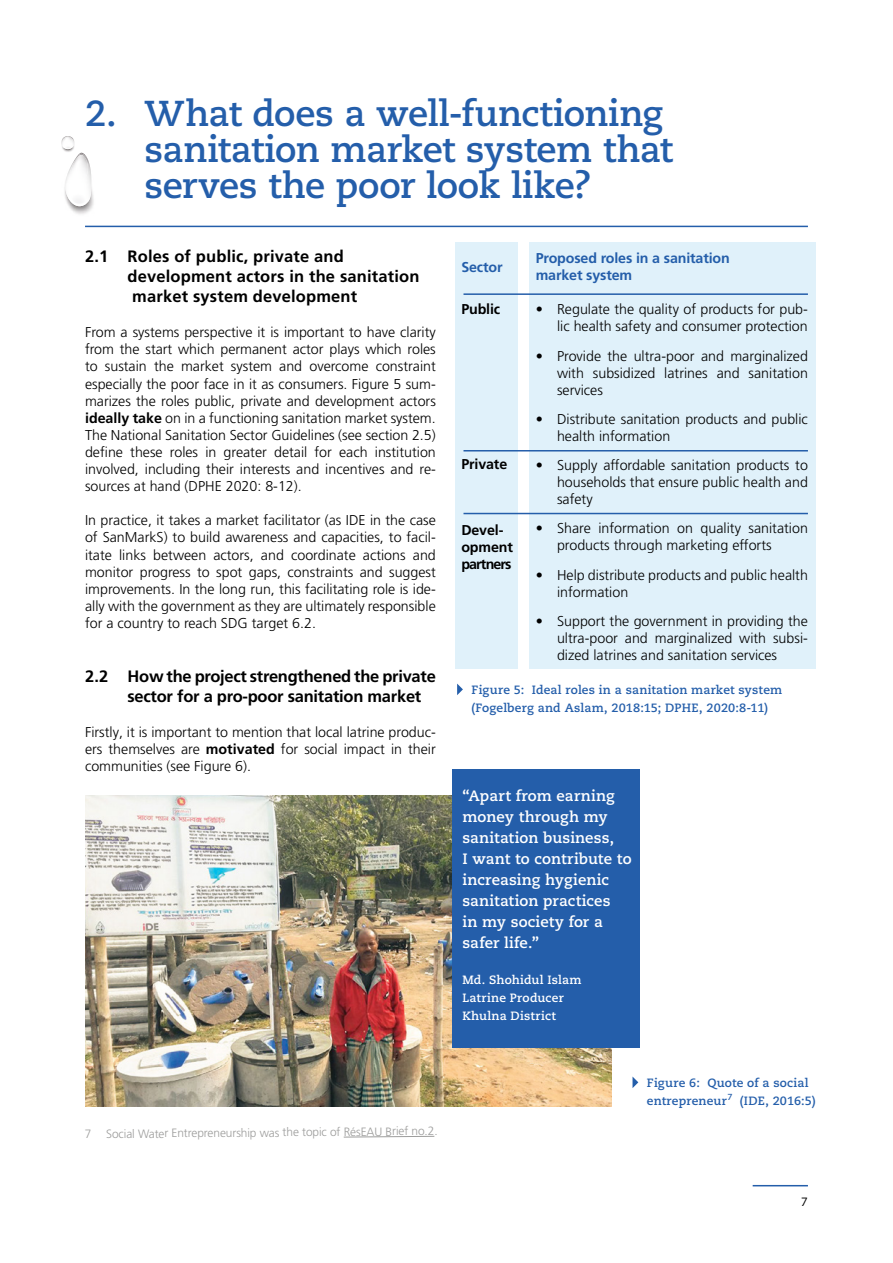
<style>
.page{position:relative;width:893px;height:1263px;background:#fff}
.page>*{position:absolute;margin:0;border:0;box-sizing:border-box;transform-origin:0 0}
.t1{font:700 36px/36px "Caecilia LT Pro 75";letter-spacing:-.015em;color:#245eaa}
.t2{font:700 16.5px/19.8px "Frutiger LT Pro";letter-spacing:.01em;color:#000}
.t3{font:700 16.5px/19.8px "Frutiger LT Pro";letter-spacing:-.015em;color:#000}
.t4{font:700 15px/21px "Caecilia LT Pro 75";letter-spacing:.01em;color:#fff}
.t5{font:300 14.25px/17.1px "Frutiger LT Pro";color:#000;text-align:justify}
.t6{font:700 14.25px/17.1px "Frutiger LT Pro";letter-spacing:-.01em;color:#245eaa}
.t7{font:700 14.25px/17.1px "Frutiger LT Pro";letter-spacing:-.01em;color:#000}
.t8{font:700 12px/18px "Caecilia LT Pro 75";letter-spacing:.015em;color:#245eaa}
.t9{font:300 12px "Frutiger LT Pro";letter-spacing:-.02em;color:#9d9d9c}
.t10{font:700 12px/18px "Caecilia LT Pro 75";letter-spacing:.015em;color:#fff}
.t11{font:12px "Caecilia LT Pro 55 Roman";color:#000}
.s1{font-weight:700}
</style>
<div class="page">
<hr style="left:753px;top:1185px;width:55px;height:1px;background:#245eaa">
<div style="left:455px;top:242px;width:63px;height:427px;background:#e0f1fa"></div>
<div style="left:529px;top:242px;width:286px;height:427px;background:#e0f1fa"></div>
<svg style="left:632px;top:1076px;width:6px;height:12px"></svg>
<svg style="left:457px;top:684px;width:6px;height:11px"></svg>
<img style="left:64px;top:176px;width:30px;height:38px">
<svg style="left:61px;top:136px;width:23px;height:18px"></svg>
<img style="left:65px;top:154px;width:26px;height:52px">
<img style="left:88px;top:181px;width:1px;height:24px">
<img style="left:68px;top:181px;width:20px;height:24px">
<img style="left:70px;top:155px;width:18px;height:26px">
<svg style="left:72px;top:178px;width:11px;height:6px"></svg>
<hr style="left:85px;top:226px;width:723px;height:1px;background:#245eaa">
<img style="left:85px;top:795px;width:526px;height:311px">
<svg style="left:343px;top:1136px;width:92px;height:2px"></svg>
<div style="left:452px;top:769px;width:187px;height:279px;background:#245eaa"></div>
<hr style="left:463px;top:450px;width:345px;height:1px;background:#245eaa">
<hr style="left:463px;top:293px;width:345px;height:2px;background:#245eaa">
<hr style="left:463px;top:513px;width:345px;height:1px;background:#245eaa">
<h1 class="t1" style="left:145px;top:95px;width:530px;text-indent:-60px">2. What does a well-functioning sanitation market system that serves the poor look like?</h1>
<p class="t2" style="left:128px;top:247px;width:293px;text-indent:-43px">2.1 Roles of public, private and development actors in the sanitation market system development</p>
<p class="t5" style="left:85px;top:324px;width:352px">From a systems perspective it is important to have clarity from the start which permanent actor plays which roles to sustain the market system and overcome constraint especially the poor face in it as consumers. Figure 5 sum&shy;marizes the roles public, private and development actors <span class="s1">ideally take</span> on in a functioning sanitation market system.<br>The National Sanitation Sector Guidelines (see section 2.5) define these roles in greater detail for each institution involved, including their interests and incentives and re&shy;sources at hand (DPHE 2020: 8-12).</p>
<p class="t5" style="left:85px;top:512px;width:352px">In practice, it takes a market facilitator (as IDE in the case of SanMarkS) to build awareness and capacities, to facil&shy;itate links between actors, and coordinate actions and monitor progress to spot gaps, constraints and suggest improvements. In the long run, this facilitating role is ide&shy;ally with the government as they are ultimately responsible for a country to reach SDG target 6.2.</p>
<p class="t3" style="left:128px;top:666px;width:310px;text-indent:-43px">2.2 How the project strengthened the private sector for a pro-poor sanitation market</p>
<p class="t5" style="left:85px;top:723px;width:352px">Firstly, it is important to mention that local latrine produc&shy;ers themselves are <span class="s1">motivated</span> for social impact in their communities (see Figure 6).</p>
<p class="t9" style="left:85px;top:1125px;width:354px">7 Social Water Entrepreneurship was the topic of RésEAU Brief no.2.</p>
<p class="t6" style="left:461px;top:259px;width:43px">Sector</p>
<p class="t7" style="left:461px;top:300px;width:40px">Public</p>
<p class="t7" style="left:461px;top:455px;width:47px">Private</p>
<p class="t7" style="left:461px;top:522px;width:53px">Devel&shy;opment partners</p>
<p class="t6" style="left:536px;top:250px;width:196px">Proposed roles in a sanitation market system</p>
<p class="t5" style="left:536px;top:301px;width:274px;text-align:right">• Regulate the quality of products for pub&shy;lic health safety and consumer protection</p>
<p class="t5" style="left:557px;top:347px;width:252px;text-indent:-21px">• Provide the ultra-poor and marginalized with subsidized latrines and sanitation services</p>
<p class="t5" style="left:557px;top:410px;width:252px;text-indent:-21px">• Distribute sanitation products and public health information</p>
<p class="t5" style="left:557px;top:457px;width:252px;text-indent:-21px">• Supply affordable sanitation products to households that ensure public health and safety</p>
<p class="t5" style="left:557px;top:520px;width:252px;text-indent:-21px">• Share information on quality sanitation products through marketing efforts</p>
<p class="t5" style="left:557px;top:566px;width:252px;text-indent:-21px">• Help distribute products and public health information</p>
<p class="t5" style="left:557px;top:612px;width:252px;text-indent:-21px">• Support the government in providing the ultra-poor and marginalized with subsi&shy;dized latrines and sanitation services</p>
<p class="t8" style="left:471px;top:680px;width:312px">Figure 5: Ideal roles in a sanitation market system (Fogelberg and Aslam, 2018:15; DPHE, 2020:8-11)</p>
<p class="t4" style="left:462px;top:785px;width:171px">“Apart from earning money through my sanitation business,<br>I want to contribute to increasing hygienic sanitation practices<br>in my society for a safer life.”</p>
<p class="t10" style="left:462px;top:970px;width:121px">Md. Shohidul Islam<br>Latrine Producer<br>Khulna District</p>
<p class="t8" style="left:647px;top:1073px;width:170px">Figure 6: Quote of a social entrepreneur<sup>7</sup> (IDE, 2016:5)</p>
<p class="t11" style="left:801px;top:1194px;width:8px">7</p>
</div>
